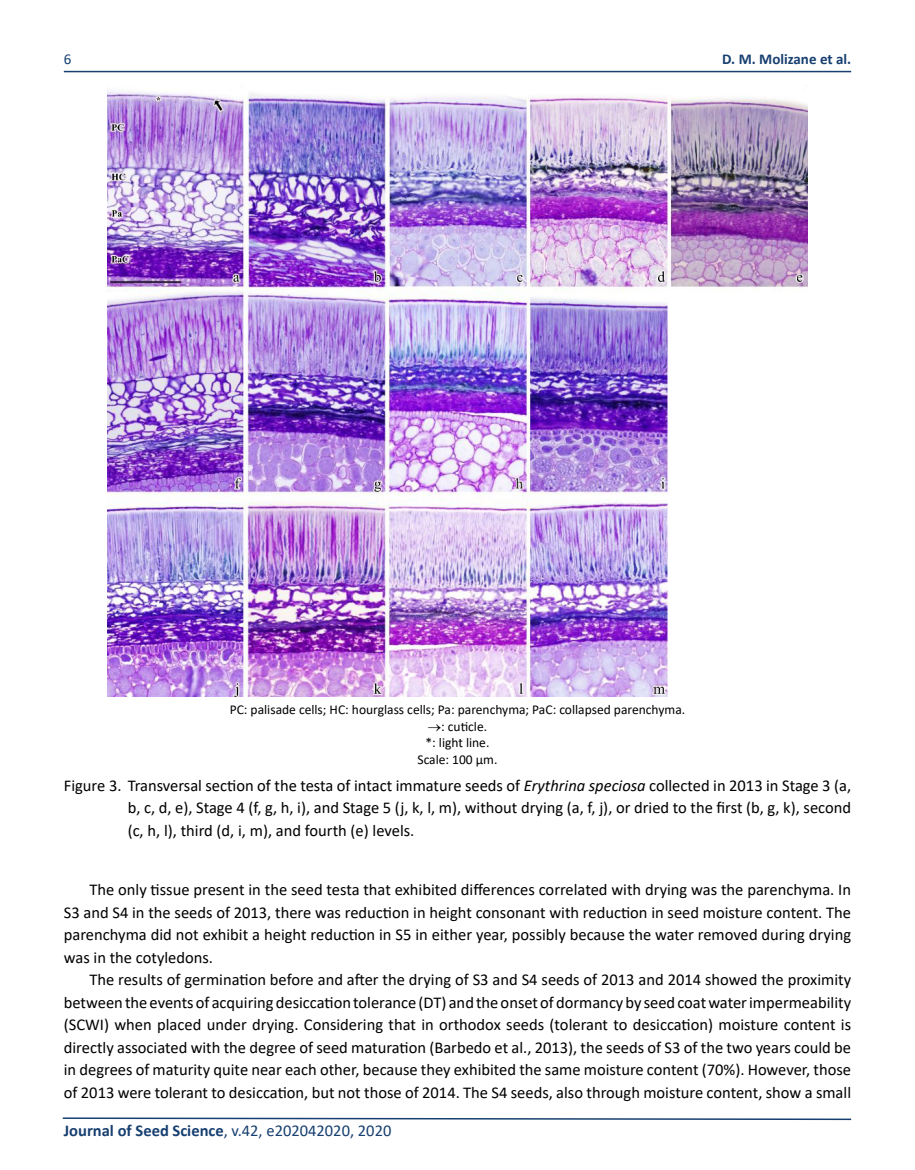
<style>
.page{position:relative;width:915px;height:1170px;background:#fff}
.page>*{position:absolute;margin:0;border:0;box-sizing:border-box;transform-origin:0 0}
.t1{font:16.5px/22.5px "Calibri";color:#000;text-align:justify}
.t2{font:16.5px "Calibri";color:#173f70}
.t3{font:700 15px "Calibri";color:#173f70}
.t4{font:15px "Calibri";color:#173f70}
.t5{font:13.5px/16.5px "Calibri";color:#000;text-align:center}
.s1{font-style:italic}
.s2{font-weight:700}
</style>
<div class="page">
<img style="left:107px;top:90px;width:700px;height:606px">
<svg style="left:62px;top:1117px;width:790px;height:3px"></svg>
<hr style="left:64px;top:71px;width:786px;height:1px;background:#173f70">
<p class="t4" style="left:64px;top:48px;width:9px">6</p>
<p class="t3" style="left:722px;top:48px;width:130px">D. M. Molizane et al.</p>
<p class="t5" style="left:230px;top:701px;width:457px">PC: palisade cells; HC: hourglass cells; Pa: parenchyma; PaC: collapsed parenchyma.</p>
<p class="t5" style="left:417px;top:717px;width:81px">→: cuticle.<br>*: light line.<br>Scale: 100 µm.</p>
<p class="t1" style="left:128px;top:773px;width:724px;text-indent:-64px">Figure 3. Transversal section of the testa of intact immature seeds of <span class="s1">Erythrina speciosa</span> collected in 2013 in Stage 3 (a, b, c, d, e), Stage 4 (f, g, h, i), and Stage 5 (j, k, l, m), without drying (a, f, j), or dried to the first (b, g, k), second (c, h, l), third (d, i, m), and fourth (e) levels.</p>
<p class="t1" style="left:64px;top:878px;width:788px;text-indent:26px">The only tissue present in the seed testa that exhibited differences correlated with drying was the parenchyma. In S3 and S4 in the seeds of 2013, there was reduction in height consonant with reduction in seed moisture content. The parenchyma did not exhibit a height reduction in S5 in either year, possibly because the water removed during drying was in the cotyledons.</p>
<p class="t1" style="left:64px;top:968px;width:788px;text-indent:26px">The results of germination before and after the drying of S3 and S4 seeds of 2013 and 2014 showed the proximity between the events of acquiring desiccation tolerance (DT) and the onset of dormancy by seed coat water impermeability (SCWI) when placed under drying. Considering that in orthodox seeds (tolerant to desiccation) moisture content is directly associated with the degree of seed maturation (Barbedo et al., 2013), the seeds of S3 of the two years could be in degrees of maturity quite near each other, because they exhibited the same moisture content (70%). However, those of 2013 were tolerant to desiccation, but not those of 2014. The S4 seeds, also through moisture content, show a small</p>
<p class="t2" style="left:64px;top:1118px;width:329px"><span class="s2">Journal of Seed Science</span>, v.42, e202042020, 2020</p>
</div>
